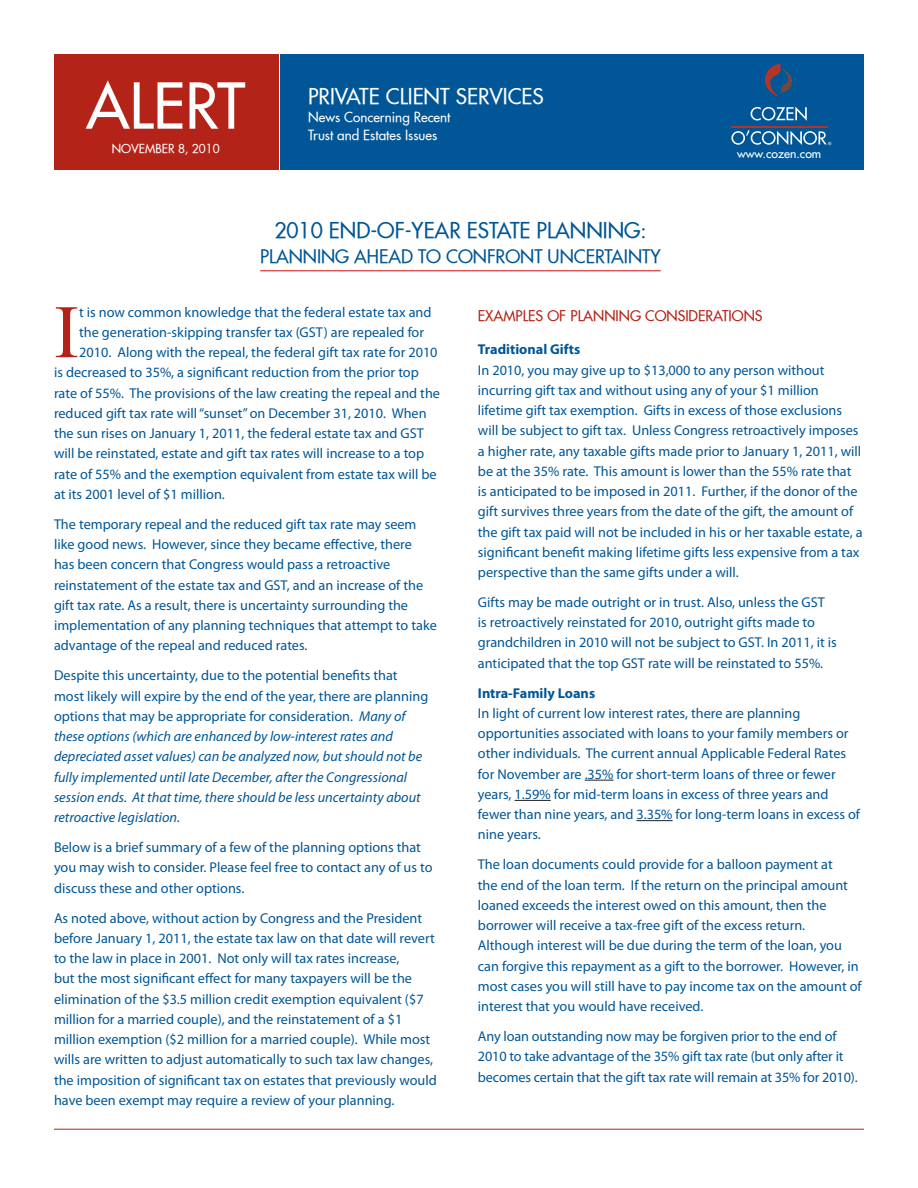
<style>
.page{position:relative;width:918px;height:1188px;background:#fff}
.page>*{position:absolute;margin:0;border:0;box-sizing:border-box;transform-origin:0 0}
.t1{font:75.45px "Times New Roman";color:#b42317}
.t2{font:61.5px "Futura";color:#fff}
.t3{font:21px "Futura";color:#005696}
.t4{font:21px "Futura";color:#fff}
.t5{font:18px "Futura";color:#005696}
.t6{font:14.25px/20.2px "Myriad Pro";color:#005696}
.t7{font:italic 14.25px/20.2px "Myriad Pro";color:#005696}
.t8{font:700 14.25px "Myriad Pro";color:#005696}
.t9{font:14.25px "Futura";color:#b42317}
.t10{font:13.5px "Futura";color:#fff}
.t11{font:12.15px "Futura";color:#fff}
.t12{font:12px "Futura";color:#fff}
.t13{font:7.65px "Myriad";color:#fff}
.s1{font-style:normal}
</style>
<div class="page">
<div style="left:281px;top:55px;width:583px;height:115px;background:#005696"></div>
<div style="left:54px;top:55px;width:224px;height:115px;background:#b42317"></div>
<svg style="left:751px;top:107px;width:56px;height:14px"></svg>
<svg style="left:731px;top:130px;width:96px;height:15px"></svg>
<hr style="left:731px;top:126px;width:96px;height:1px;background:#b33528">
<svg style="left:764px;top:64px;width:28px;height:34px"></svg>
<hr style="left:54px;top:1129px;width:810px;height:1px;background:#b42317">
<hr style="left:260px;top:270px;width:401px;height:1px;background:#d2232a">
<svg style="left:585px;top:780px;width:29px;height:1px"></svg>
<hr style="left:515px;top:800px;width:36px;height:1px;background:#231f20">
<hr style="left:636px;top:820px;width:37px;height:1px;background:#231f20">
<h2 class="t2" style="left:86px;top:66px;width:161px">ALERT</h2>
<p class="t12" style="left:112px;top:141px;width:109px">NOVEMBER 8, 2010</p>
<h3 class="t4" style="left:308px;top:83px;width:237px">PRIVATE CLIENT SERVICES</h3>
<p class="t10" style="left:308px;top:109px;width:144px">NEWS CONCERNING RECENT</p>
<p class="t10" style="left:308px;top:127px;width:131px">TRUST AND ESTATES ISSUES</p>
<h3 class="t3" style="left:274px;top:217px;width:163px">2010 EN D-OF-YEAR</h3>
<h3 class="t3" style="left:467px;top:217px;width:12px">ESTATE</h3>
<h3 class="t3" style="left:537px;top:217px;width:14px">PLANNIN</h3>
<h3 class="t3" style="left:624px;top:217px;width:24px">G:</h3>
<p class="t5" style="left:260px;top:245px;width:21px">PLANNIN</p>
<p class="t5" style="left:335px;top:245px;width:173px">G AHEAD TO CON FRONT</p>
<p class="t5" style="left:548px;top:245px;width:23px">UNCERTAINT</p>
<p class="t5" style="left:650px;top:245px;width:12px">Y</p>
<p class="t13" style="left:828px;top:141px;width:5px">®</p>
<p class="t11" style="left:737px;top:146px;width:86px">WWW.COZEN.COM</p>
<h1 class="t1" style="left:54px;top:281px;width:27px">I</h1>
<p class="t6" style="left:79px;top:302px;width:354px">t is now common knowledge that the federal estate tax and</p>
<p class="t6" style="left:79px;top:322px;width:347px">the generation-skipping transfer tax (GST) are repealed for</p>
<p class="t6" style="left:79px;top:342px;width:360px">2010. Along with the repeal, the federal gift tax rate for 2010</p>
<p class="t6" style="left:54px;top:362px;width:366px">is decreased to 35%, a significant reduction from the prior top</p>
<p class="t6" style="left:54px;top:383px;width:388px">rate of 55%. The provisions of the law creating the repeal and the</p>
<p class="t6" style="left:54px;top:403px;width:374px">reduced gift tax rate will “sunset” on December 31, 2010. When</p>
<p class="t6" style="left:54px;top:423px;width:371px">the sun rises on January 1, 2011, the federal estate tax and GST</p>
<p class="t6" style="left:54px;top:443px;width:372px">will be reinstated, estate and gift tax rates will increase to a top</p>
<p class="t6" style="left:54px;top:464px;width:384px">rate of 55% and the exemption equivalent from estate tax will be</p>
<p class="t6" style="left:54px;top:484px;width:172px">at its 2001 level of $1 million.</p>
<p class="t6" style="left:54px;top:514px;width:384px">The temporary repeal and the reduced gift tax rate may seem like good news. However, since they became effective, there<br>has been concern that Congress would pass a retroactive reinstatement of the estate tax and GST, and an increase of the gift tax rate. As a result, there is uncertainty surrounding the implementation of any planning techniques that attempt to take advantage of the repeal and reduced rates.</p>
<p class="t7" style="left:54px;top:665px;width:376px"><span class="s1">Despite this uncertainty, due to the potential benefits that most likely will expire by the end of the year, there are planning options that may be appropriate for consideration.</span> Many of these options (which are enhanced by low-interest rates and depreciated asset values) can be analyzed now, but should not be fully implemented until late December, after the Congressional session ends. At that time, there should be less uncertainty about retroactive legislation.</p>
<p class="t6" style="left:54px;top:837px;width:380px">Below is a brief summary of a few of the planning options that you may wish to consider. Please feel free to contact any of us to discuss these and other options.</p>
<p class="t6" style="left:54px;top:907px;width:384px">As noted above, without action by Congress and the President before January 1, 2011, the estate tax law on that date will revert to the law in place in 2001. Not only will tax rates increase,<br>but the most significant effect for many taxpayers will be the elimination of the $3.5 million credit exemption equivalent ($7 million for a married couple), and the reinstatement of a $1 million exemption ($2 million for a married couple). While most wills are written to adjust automatically to such tax law changes, the imposition of significant tax on estates that previously would have been exempt may require a review of your planning.</p>
<p class="t9" style="left:478px;top:306px;width:25px">EXAMPLES</p>
<p class="t9" style="left:547px;top:306px;width:40px">OF PLANNIN</p>
<p class="t9" style="left:630px;top:306px;width:34px">G CONSI</p>
<p class="t9" style="left:689px;top:306px;width:19px">DERATIONS</p>
<p class="t8" style="left:478px;top:340px;width:104px">Traditional Gifts</p>
<p class="t6" style="left:478px;top:359px;width:386px">In 2010, you may give up to $13,000 to any person without incurring gift tax and without using any of your $1 million lifetime gift tax exemption. Gifts in excess of those exclusions will be subject to gift tax. Unless Congress retroactively imposes a higher rate, any taxable gifts made prior to January 1, 2011, will be at the 35% rate. This amount is lower than the 55% rate that is anticipated to be imposed in 2011. Further, if the donor of the gift survives three years from the date of the gift, the amount of the gift tax paid will not be included in his or her taxable estate, a significant benefit making lifetime gifts less expensive from a tax perspective than the same gifts under a will.</p>
<p class="t6" style="left:478px;top:592px;width:360px">Gifts may be made outright or in trust. Also, unless the GST is retroactively reinstated for 2010, outright gifts made to grandchildren in 2010 will not be subject to GST. In 2011, it is anticipated that the top GST rate will be reinstated to 55%.</p>
<p class="t8" style="left:478px;top:684px;width:119px">Intra-Family Loans</p>
<p class="t6" style="left:478px;top:703px;width:384px">In light of current low interest rates, there are planning opportunities associated with loans to your family members or other individuals. The current annual Applicable Federal Rates for November are .35% for short-term loans of three or fewer years, 1.59% for mid-term loans in excess of three years and fewer than nine years, and 3.35% for long-term loans in excess of nine years.</p>
<p class="t6" style="left:478px;top:854px;width:385px">The loan documents could provide for a balloon payment at<br>the end of the loan term. If the return on the principal amount loaned exceeds the interest owed on this amount, then the borrower will receive a tax-free gift of the excess return.<br>Although interest will be due during the term of the loan, you can forgive this repayment as a gift to the borrower. However, in most cases you will still have to pay income tax on the amount of interest that you would have received.</p>
<p class="t6" style="left:478px;top:1026px;width:381px">Any loan outstanding now may be forgiven prior to the end of<br>2010 to take advantage of the 35% gift tax rate (but only after it becomes certain that the gift tax rate will remain at 35% for 2010).</p>
</div>
